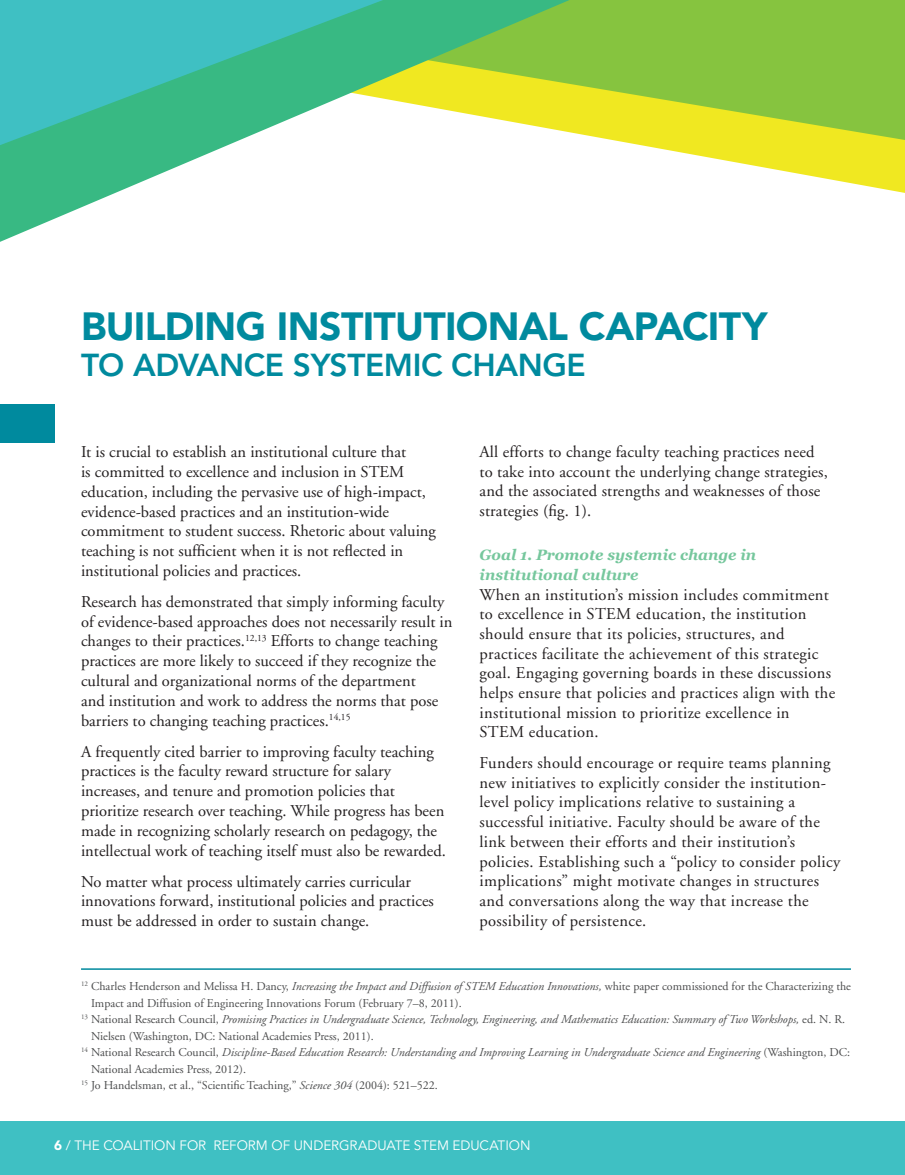
<style>
.page{position:relative;width:905px;height:1175px;background:#fff}
.page>*{position:absolute;margin:0;border:0;box-sizing:border-box;transform-origin:0 0}
._1{font:900 39px "Avenir";letter-spacing:-.015em;color:#008a9e}
._1-2{font:800 31.5px "Avenir";letter-spacing:-.015em;color:#008a9e}
.T{font:16.5px/19.8px "Adobe Garamond";color:#231f20}
.T-2{font:16.5px/19.6px "Adobe Garamond";letter-spacing:.02em;color:#231f20}
.Goals{font:italic 700 15px/19.6px "Georgia";color:#76c79d}
.t1{font:13.5px "Avenir";color:#fff}
.Footnotes_2{font:italic 12px/16.5px "Adobe Garamond";color:#4b4c4d}
.Footnote_1{font:12px/16.5px "Adobe Garamond";color:#4b4c4d}
.Footnotes_2-2{font:12px "Adobe Garamond";color:#4b4c4d}
.s1{font-style:italic}
.s2{font-style:normal}
.s3{font-weight:900}
</style>
<div class="page">
<svg style="left:613px;top:140px;width:291px;height:53px"></svg>
<svg style="left:601px;top:0;width:303px;height:140px;background:#99ca39"></svg>
<svg style="left:0;top:0;width:601px;height:242px"></svg>
<svg style="left:0;top:0;width:418px;height:150px;background:#56c5ab"></svg>
<div style="left:0;top:1120px;width:904px;height:54px;background:#3fc0c3"></div>
<hr style="left:81px;top:968px;width:769px;height:1px;background:#008a9e">
<div style="left:0;top:404px;width:54px;height:39px;background:#008a9e"></div>
<p class="_1" style="left:81px;top:303px;width:688px">BUILDING INSTITUTIONAL CAPACITY</p>
<p class="_1-2" style="left:81px;top:347px;width:506px">TO ADVANCE SYSTEMIC CHANGE</p>
<p class="T" style="left:81px;top:442px;width:356px">It is crucial to establish an institutional culture that<br>is committed to excellence and inclusion in STEM education, including the pervasive use of high-impact, evidence-based practices and an institution-wide commitment to student success. Rhetoric about valuing teaching is not sufficient when it is not reflected in institutional policies and practices.</p>
<p class="T" style="left:81px;top:592px;width:373px">Research has demonstrated that simply informing faculty of evidence-based approaches does not necessarily result in changes to their practices.<sup>12,13</sup> Efforts to change teaching practices are more likely to succeed if they recognize the cultural and organizational norms of the department<br>and institution and work to address the norms that pose barriers to changing teaching practices.<sup>14,15</sup></p>
<p class="T" style="left:81px;top:742px;width:366px">A frequently cited barrier to improving faculty teaching practices is the faculty reward structure for salary increases, and tenure and promotion policies that prioritize research over teaching. While progress has been made in recognizing scholarly research on pedagogy, the intellectual work of teaching itself must also be rewarded.</p>
<p class="T" style="left:81px;top:871px;width:354px">No matter what process ultimately carries curricular innovations forward, institutional policies and practices must be addressed in order to sustain change.</p>
<p class="T" style="left:479px;top:442px;width:350px">All efforts to change faculty teaching practices need to take into account the underlying change strategies, and the associated strengths and weaknesses of those strategies (fig. 1).</p>
<p class="Goals" style="left:479px;top:545px;width:278px">Goal 1. Promote systemic change in institutional culture</p>
<p class="T-2" style="left:479px;top:585px;width:357px">When an institution’s mission includes commitment to excellence in STEM education, the institution should ensure that its policies, structures, and practices facilitate the achievement of this strategic goal. Engaging governing boards in these discussions helps ensure that policies and practices align with the institutional mission to prioritize excellence in STEM education.</p>
<p class="T-2" style="left:479px;top:753px;width:362px">Funders should encourage or require teams planning new initiatives to explicitly consider the institution&shy;level policy implications relative to sustaining a successful initiative. Faculty should be aware of the link between their efforts and their institution’s policies. Establishing such a “policy to consider policy implications” might motivate changes in structures and conversations along the way that increase the possibility of persistence.</p>
<p class="Footnote_1" style="left:91px;top:978px;width:761px;text-indent:-10px"><sup>12</sup> Charles Henderson and Melissa H. Dancy, <span class="s1">Increasing the Impact and Diffusion of STEM Education Innovations,</span> white paper commissioned for the Characterizing the<br>Impact and Diffusion of Engineering Innovations Forum (February 7–8, 2011).</p>
<p class="Footnotes_2" style="left:91px;top:1011px;width:755px;text-indent:-10px"><sup>13</sup> <span class="s2">National Research Council,</span> Promising Practices in Undergraduate Science, Technology, Engineering, and Mathematics Education: Summary of Two Workshops, <span class="s2">ed. N. R.<br>Nielsen (Washington, DC: National Academies Press, 2011).</span></p>
<p class="Footnotes_2" style="left:91px;top:1044px;width:760px;text-indent:-10px"><sup>14</sup> <span class="s2">National Research Council,</span> Discipline-Based Education Research: Understanding and Improving Learning in Undergraduate Science and Engineering <span class="s2">(Washington, DC:<br>National Academies Press, 2012).</span></p>
<p class="Footnotes_2-2" style="left:81px;top:1078px;width:358px"><sup>15</sup> Jo Handelsman, et al., “Scientific Teaching,” <span class="s1">Science 304</span> (2004): 521–522.</p>
<p class="t1" style="left:54px;top:1137px;width:478px"><span class="s3">6</span> / THE COALITION FOR REFORM OF UNDERGRADUATE STEM EDUCATION</p>
</div>
